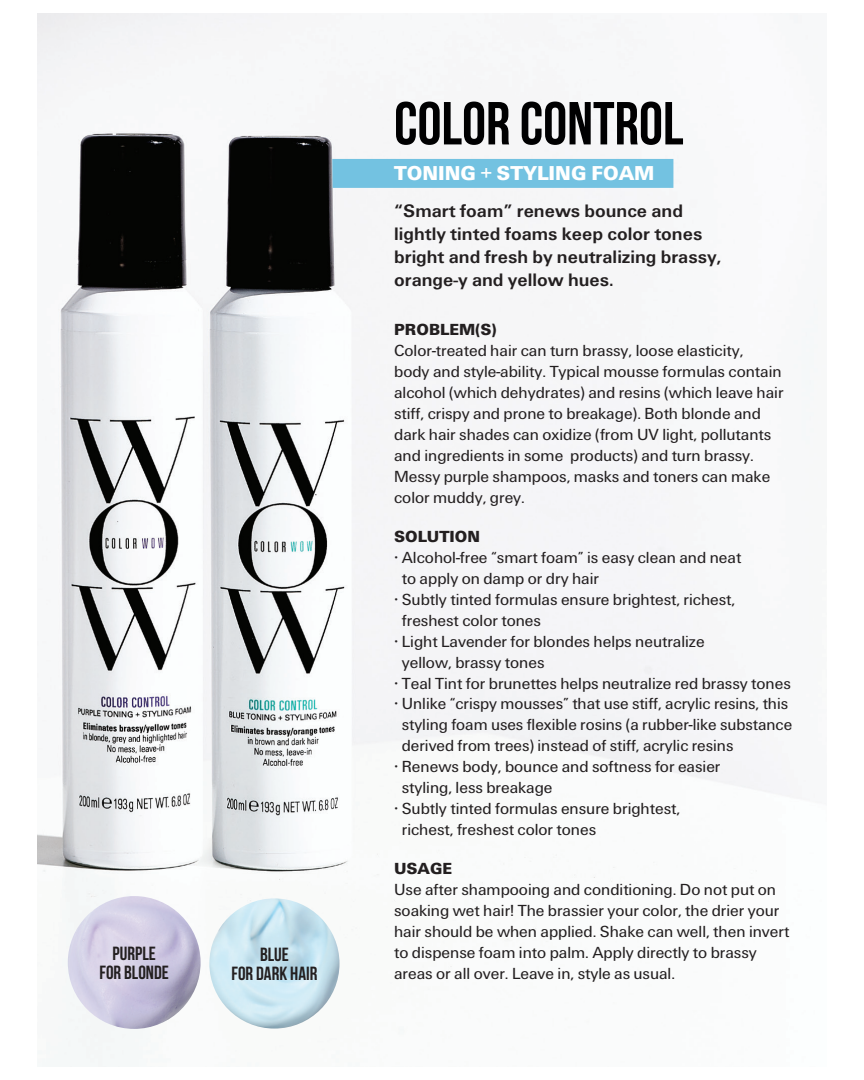
<style>
.page{position:relative;width:864px;height:1080px;background:#fff}
.page>*{position:absolute;margin:0;border:0;box-sizing:border-box;transform-origin:0 0}
.t1{font:700 60.6px "Bebas Neue";color:#000001}
.t2{font:20.85px "Univers U75";color:#fff}
.t3{font:700 19.05px/18.8px "Bebas Neue";color:#231f20;text-align:center}
.t4{font:18.75px/23px "Univers U65";color:#231f20}
.t5{font:16.65px/20.9px "Univers U55";color:#231f20}
.t6{font:16.65px "Univers U75";color:#231f20}
.s1{font-family:"Univers U75"}
</style>
<div class="page">
<img style="left:37px;top:14px;width:774px;height:1052px">
<div style="left:332px;top:159px;width:341px;height:29px;background:#73c2e1"></div>
<img style="left:68px;top:896px;width:133px;height:133px;border-radius:66px">
<img style="left:209px;top:898px;width:131px;height:131px;border-radius:65px">
<p class="t3" style="left:99px;top:944px;width:71px">PURPLE<br>FOR BLONDE</p>
<p class="t3" style="left:231px;top:945px;width:87px">BLUE<br>FOR DARK HAIR</p>
<p class="t1" style="left:394px;top:90px;width:291px">COLOR CONTROL</p>
<p class="t2" style="left:394px;top:161px;width:262px">TONING + STYLING FOAM</p>
<p class="t4" style="left:394px;top:200px;width:329px">“Smart foam” renews bounce and lightly tinted foams keep color tones bright and fresh by neutralizing brassy, orange-y and yellow hues.</p>
<p class="t5" style="left:394px;top:320px;width:391px"><span class="s1">PROBLEM(S)<br></span>Color-treated hair can turn brassy, loose elasticity,<br>body and style-ability. Typical mousse formulas contain alcohol (which dehydrates) and resins (which leave hair stiff, crispy and prone to breakage). Both blonde and dark hair shades can oxidize (from UV light, pollutants and ingredients in some products) and turn brassy.<br>Messy purple shampoos, masks and toners can make color muddy, grey.</p>
<p class="t6" style="left:394px;top:527px;width:87px">SOLUTION</p>
<p class="t5" style="left:402px;top:547px;width:341px;text-indent:-8px">• Alcohol-free “smart foam” is easy clean and neat to apply on damp or dry hair</p>
<p class="t5" style="left:402px;top:589px;width:335px;text-indent:-8px">• Subtly tinted formulas ensure brightest, richest, freshest color tones</p>
<p class="t5" style="left:402px;top:631px;width:304px;text-indent:-8px">• Light Lavender for blondes helps neutralize yellow, brassy tones</p>
<p class="t5" style="left:394px;top:673px;width:398px">• Teal Tint for brunettes helps neutralize red brassy tones</p>
<p class="t5" style="left:402px;top:694px;width:392px;text-indent:-8px">• Unlike “crispy mousses” that use stiff, acrylic resins, this styling foam uses flexible rosins (a rubber-like substance derived from trees) instead of stiff, acrylic resins</p>
<p class="t5" style="left:402px;top:756px;width:320px;text-indent:-8px">• Renews body, bounce and softness for easier styling, less breakage</p>
<p class="t5" style="left:402px;top:798px;width:280px;text-indent:-8px">• Subtly tinted formulas ensure brightest, richest, freshest color tones</p>
<p class="t5" style="left:394px;top:859px;width:397px"><span class="s1">USAGE<br></span>Use after shampooing and conditioning. Do not put on soaking wet hair! The brassier your color, the drier your hair should be when applied. Shake can well, then invert to dispense foam into palm. Apply directly to brassy areas or all over. Leave in, style as usual.</p>
</div>
